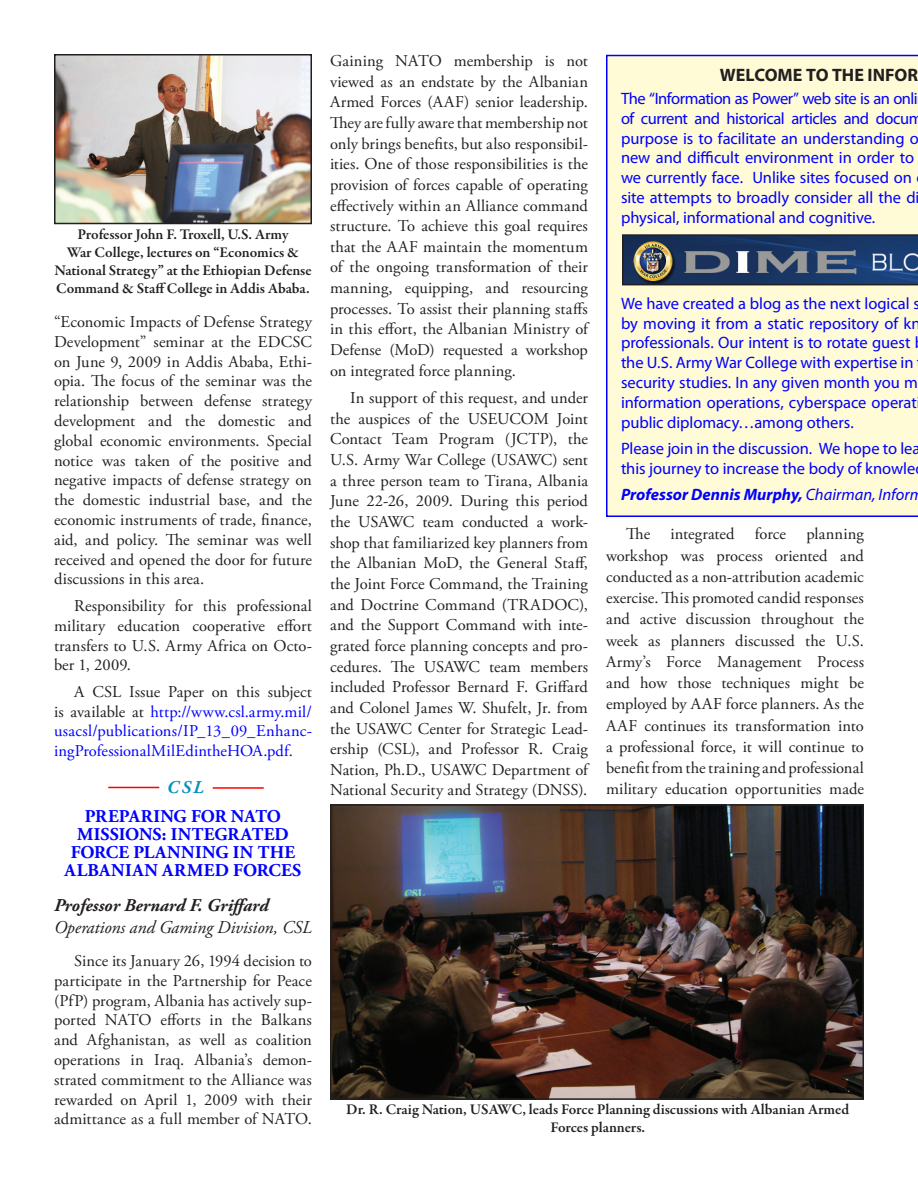
<style>
.page{position:relative;width:918px;height:1188px;background:#fff}
.page>*{position:absolute;margin:0;border:0;box-sizing:border-box;transform-origin:0 0}
.Article_headline{font:700 18px "Adobe Garamond Pro";letter-spacing:.005em;color:#00f}
.Author_byline{font:italic 18px "Adobe Garamond Pro";letter-spacing:-.005em;color:#231f20}
.Author{font:italic 700 18px "Adobe Garamond Pro";color:#231f20}
.Article_headline-2{font:700 18px "Myriad Pro";letter-spacing:-.005em;color:#231f20}
.t1{font:italic 700 18px "Adobe Garamond Pro";color:#008ebf}
.Article_paragraph{font:16.5px/20.7px "Adobe Garamond Pro";letter-spacing:.005em;color:#231f20;text-align:justify}
.Article_paragraph-2{font:16.5px/19.8px "Myriad Pro";letter-spacing:-.005em;color:#00f}
.Article_paragraph-3{font:16.5px/19.8px "Adobe Garamond Pro";letter-spacing:.01em;color:#00f;text-align:justify}
.Author-2{font:italic 700 16.5px "Myriad Pro";color:#00f}
.t2{font:600 15px/18px "Garamond Premr Pro";color:#231f20;text-align:center}
.s1{font-weight:400}
.s2{color:#231f20}
</style>
<div class="page">
<div style="left:606px;top:55px;width:312px;height:462px;background:#fffbd6"></div>
<img style="left:333px;top:807px;width:528px;height:290px">
<div style="left:330px;top:804px;width:534px;height:296px;border:2px solid #231f20"></div>
<svg style="left:108px;top:786px;width:105px;height:3px"></svg>
<hr style="left:108px;top:787px;width:51px;height:1px;background:#f00">
<hr style="left:213px;top:787px;width:51px;height:2px;background:#f00">
<img style="left:57px;top:57px;width:252px;height:164px">
<div style="left:54px;top:54px;width:258px;height:170px;border:2px solid #231f20"></div>
<svg style="left:622px;top:234px;width:296px;height:51px;background:#394d6b"></svg>
<p class="Article_paragraph" style="left:330px;top:51px;width:260px">Gaining NATO membership is not viewed as an endstate by the Albanian Armed Forces (AAF) senior leadership.<br>They are fully aware that membership not only brings benefits, but also responsibil&shy;ities. One of those responsibilities is the provision of forces capable of operating effectively within an Alliance command structure. To achieve this goal requires that the AAF maintain the momentum of the ongoing transformation of their manning, equipping, and resourcing processes. To assist their planning staffs in this effort, the Albanian Ministry of Defense (MoD) requested a workshop on integrated force planning.</p>
<p class="Article_paragraph" style="left:330px;top:388px;width:260px;text-indent:20px">In support of this request, and under the auspices of the USEUCOM Joint Contact Team Program (JCTP), the U.S. Army War College (USAWC) sent a three person team to Tirana, Albania June 22-26, 2009. During this period the USAWC team conducted a work&shy;shop that familiarized key planners from the Albanian MoD, the General Staff, the Joint Force Command, the Training and Doctrine Command (TRADOC), and the Support Command with inte&shy;grated force planning concepts and pro&shy;cedures. The USAWC team members included Professor Bernard F. Griffard and Colonel James W. Shufelt, Jr. from the USAWC Center for Strategic Lead&shy;ership (CSL), and Professor R. Craig Nation, Ph.D., USAWC Department of National Security and Strategy (DNSS).</p>
<p class="Article_headline-2" style="left:720px;top:63px;width:200px">WELCOME TO THE INFOR</p>
<p class="Article_paragraph-2" style="left:621px;top:88px;width:303px">The “Information as Power” web site is an onli of current and historical articles and docum purpose is to facilitate an understanding o new and difficult environment in order to we currently face. Unlike sites focused on site attempts to broadly consider all the di physical, informational and cognitive.</p>
<p class="t2" style="left:54px;top:226px;width:259px">Professor John F. Troxell, U.S. Army<br>War College, lectures on “Economics &amp; National Strategy” at the Ethiopian Defense Command &amp; Staff College in Addis Ababa.</p>
<p class="Article_paragraph-2" style="left:621px;top:293px;width:301px">We have created a blog as the next logical s by moving it from a static repository of kn professionals. Our intent is to rotate guest the U.S. Army War College with expertise in security studies. In any given month you m information operations, cyberspace operat public diplomacy…among others.</p>
<p class="Article_paragraph-2" style="left:621px;top:438px;width:301px">Please join in the discussion. We hope to lea this journey to increase the body of knowle</p>
<p class="Author-2" style="left:621px;top:484px;width:304px">Professor Dennis Murphy, <span class="s1">Chairman, Inform</span></p>
<p class="Article_paragraph" style="left:54px;top:312px;width:260px;line-height:19.8px">“Economic Impacts of Defense Strategy Development” seminar at the EDCSC on June 9, 2009 in Addis Ababa, Ethi&shy;opia. The focus of the seminar was the relationship between defense strategy development and the domestic and global economic environments. Special notice was taken of the positive and negative impacts of defense strategy on the domestic industrial base, and the economic instruments of trade, finance, aid, and policy. The seminar was well received and opened the door for future discussions in this area.</p>
<p class="Article_paragraph" style="left:54px;top:596px;width:260px;line-height:19.8px;text-indent:20px">Responsibility for this professional military education cooperative effort transfers to U.S. Army Africa on Octo&shy;ber 1, 2009.</p>
<p class="Article_paragraph-3" style="left:54px;top:682px;width:260px;text-indent:20px"><span class="s2">A CSL Issue Paper on this subject is available at</span> http://www.csl.army.mil/ usacsl/publications/IP_13_09_Enhanc&shy;ingProfessionalMilEdintheHOA.pdf<span class="s2">.</span></p>
<p class="Article_paragraph" style="left:606px;top:524px;width:260px;line-height:21.3px;text-indent:20px">The integrated force planning workshop was process oriented and conducted as a non-attribution academic exercise. This promoted candid responses and active discussion throughout the week as planners discussed the U.S.<br>Army’s Force Management Process and how those techniques might be employed by AAF force planners. As the AAF continues its transformation into a professional force, it will continue to benefit from the training and professional</p>
<p class="t1" style="left:167px;top:777px;width:38px">CSL</p>
<p class="Article_paragraph" style="left:606px;top:779px;width:260px">military education opportunities made</p>
<p class="Article_headline" style="left:85px;top:806px;width:23px">PREPARING</p>
<p class="Article_headline" style="left:191px;top:806px;width:13px">FOR</p>
<p class="Article_headline" style="left:231px;top:806px;width:52px">NATO</p>
<p class="Article_headline" style="left:77px;top:824px;width:28px">MISSIONS</p>
<p class="Article_headline" style="left:162px;top:824px;width:30px">: INTEGRATED</p>
<p class="Article_headline" style="left:71px;top:842px;width:23px">FORCE</p>
<p class="Article_headline" style="left:133px;top:842px;width:24px">PLANNING</p>
<p class="Article_headline" style="left:233px;top:842px;width:39px">IN THE</p>
<p class="Article_headline" style="left:65px;top:860px;width:48px">ALBANIAN</p>
<p class="Article_headline" style="left:162px;top:860px;width:27px">ARMED</p>
<p class="Article_headline" style="left:233px;top:860px;width:23px">FORCES</p>
<p class="Author" style="left:54px;top:895px;width:216px">Professor Bernard F. Griffard</p>
<p class="Author_byline" style="left:54px;top:916px;width:260px">Operations and Gaming Division, CSL</p>
<p class="Article_paragraph" style="left:54px;top:952px;width:260px;line-height:19.8px;text-indent:20px">Since its January 26, 1994 decision to participate in the Partnership for Peace (PfP) program, Albania has actively sup&shy;ported NATO efforts in the Balkans and Afghanistan, as well as coalition operations in Iraq. Albania’s demon&shy;strated commitment to the Alliance was rewarded on April 1, 2009 with their admittance as a full member of NATO.</p>
<p class="t2" style="left:346px;top:1101px;width:505px">Dr. R. Craig Nation, USAWC, leads Force Planning discussions with Albanian Armed<br>Forces planners.</p>
</div>
